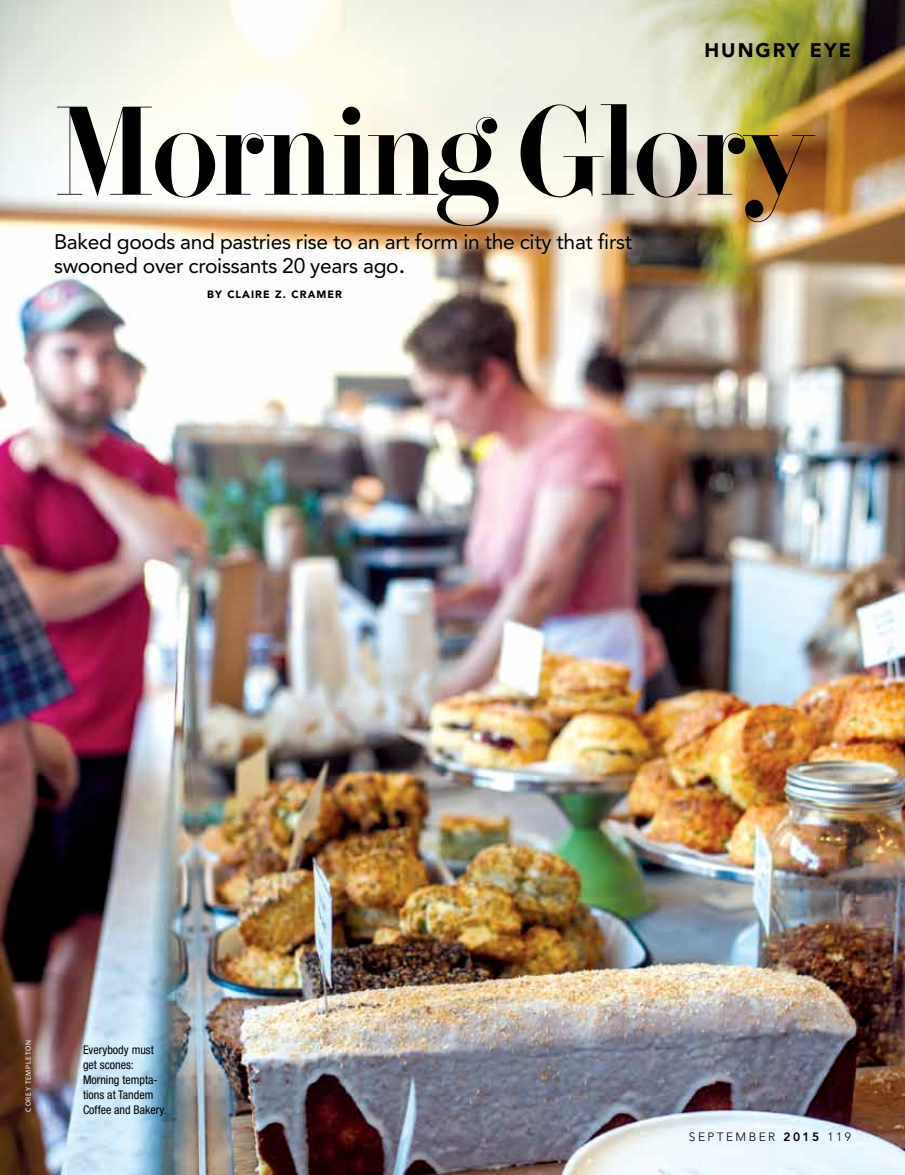
<style>
.page{position:relative;width:905px;height:1175px;background:#fff}
.page>*{position:absolute;margin:0;border:0;box-sizing:border-box;transform-origin:0 0}
.t1{font:117.3px "Domani CP";letter-spacing:-.02em;color:#000}
.t2{font:21px/24px "Avenir";letter-spacing:-.015em;color:#000}
.t3{font:900 19.5px "Avenir";letter-spacing:.1em;color:#000}
.t4{font:condensed 12px/15px "Helvetica Neue";color:#000}
.t5{font:300 12px "Avenir";letter-spacing:.2em;color:#000}
.t6{font:900 10.5px "Avenir";letter-spacing:.1em;color:#000}
.t7{font:7.5px "Myriad Pro";letter-spacing:.095em;color:#fff}
.s1{font-size:25.5px}
.s2{font-weight:800}
</style>
<div class="page">
<img style="left:0;top:0;width:904px;height:1174px">
<img style="left:47px;top:225px;width:590px;height:60px">
<p class="t3" style="left:704px;top:39px;width:145px">HUNGRY EYE</p>
<h1 class="t1" style="left:54px;top:79px;width:758px">Morning Glory</h1>
<p class="t2" style="left:54px;top:229px;width:579px">Baked goods and pastries rise to an art form in the city that first swooned over croissants 20 years ago<span class="s1">.</span></p>
<p class="t6" style="left:207px;top:287px;width:136px">BY CLAIRE Z. CRAMER</p>
<p class="t7" style="left:24px;top:1111px;width:73px;rotate:-90deg">Corey Templeton</p>
<p class="t4" style="left:83px;top:1041px;width:85px">Everybody must get scones:<br>Morning tempta&shy;tions at Tandem<br>Coffee and Bakery.</p>
<p class="t5" style="left:689px;top:1129px;width:163px">SEPTEMBER <span class="s2">2015</span> 119</p>
</div>
